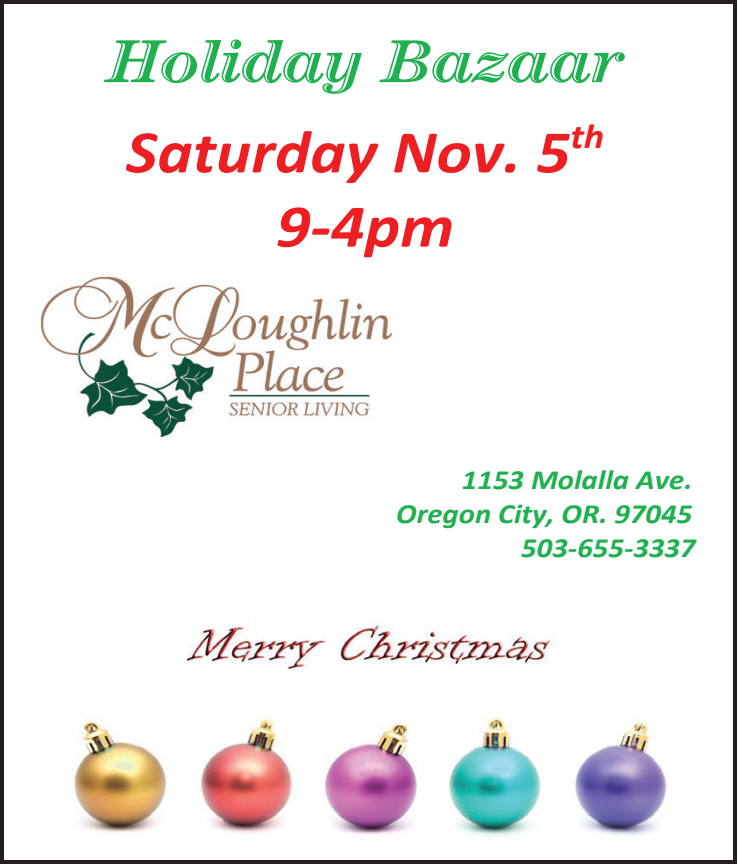
<style>
.page{position:relative;width:737px;height:864px;background:#fff}
.page>*{position:absolute;margin:0;border:0;box-sizing:border-box;transform-origin:0 0}
.t1{font:italic 700 60.8px/74.4px "Calibri";color:#ee1f23;text-align:center;scale:1.1 1}
.t2{font:italic 700 60.8px "ITC Century Handtooled Std";letter-spacing:-.375em;color:#1fb04f;scale:1.1 1}
.t3{font:italic 700 28px/34px "Calibri";color:#1fb04f;text-align:right;scale:1.1 1}
</style>
<div class="page">
<img style="left:41px;top:276px;width:350px;height:162px">
<img style="left:74px;top:625px;width:593px;height:212px">
<div style="left:0;top:0;width:737px;height:864px;border:4px solid #231f20"></div>
<h1 class="t2" style="left:107px;top:25px;width:502px">HolidayBazaar</h1>
<h1 class="t1" style="left:126px;top:120px;width:436px">Saturday Nov. 5<sup>th<br></sup>9-4pm</h1>
<p class="t3" style="left:396px;top:465px;width:274px">1153 Molalla Ave.<br>Oregon City, OR. 97045<br>503-655-3337</p>
</div>
